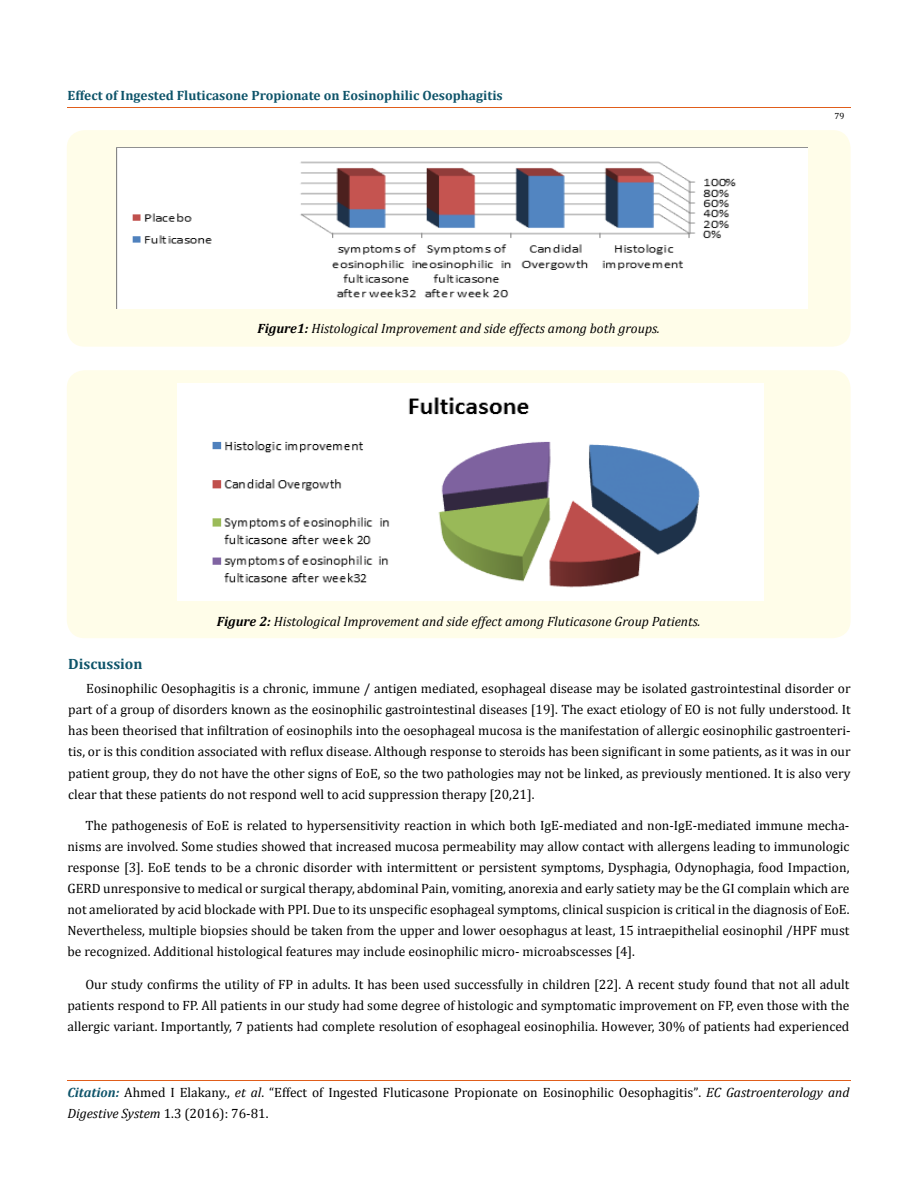
<style>
.page{position:relative;width:917px;height:1190px;background:#fff}
.page>*{position:absolute;margin:0;border:0;box-sizing:border-box;transform-origin:0 0}
.t1{font:700 15px "Cambria";color:#0e546a}
.t2{font:13.5px/21px "Cambria";color:#000;text-align:justify}
.t3{font:italic 13.5px "Cambria";color:#000}
.t4{font:700 13.5px "Cambria";color:#0e546a}
.t5{font:9px "Cambria";color:#000}
.s1{font-weight:700}
.s2{font-weight:700;font-style:italic;color:#0e546a}
.s3{font-style:italic}
.s4{font-size:13.35px}
</style>
<div class="page">
<hr style="left:67px;top:107px;width:783px;height:1px;background:#e05d1a">
<hr style="left:67px;top:1080px;width:783px;height:1px;background:#e05d1a">
<div style="left:67px;top:130px;width:783px;height:217px;background:#fffde9;border-radius:18px"></div>
<img style="left:116px;top:147px;width:691px;height:162px">
<div style="left:67px;top:370px;width:783px;height:268px;background:#fffde9;border-radius:18px"></div>
<img style="left:177px;top:384px;width:586px;height:216px">
<p class="t4" style="left:68px;top:86px;width:437px">Effect of Ingested Fluticasone Propionate on Eosinophilic Oesophagitis</p>
<p class="t3" style="left:257px;top:319px;width:404px"><span class="s1">Figure1:</span> Histological Improvement and side effects among both groups.</p>
<p class="t3" style="left:217px;top:612px;width:485px"><span class="s1">Figure 2:</span> Histological Improvement and side effect among Fluticasone Group Patients.</p>
<p class="t5" style="left:834px;top:111px;width:11px">79</p>
<p class="t1" style="left:68px;top:653px;width:76px">Discussion</p>
<p class="t2" style="left:68px;top:678px;width:783px;text-indent:18px">Eosinophilic Oesophagitis is a chronic, immune / antigen mediated, esophageal disease may be isolated gastrointestinal disorder or part of a group of disorders known as the eosinophilic gastrointestinal diseases [19]. The exact etiology of EO is not fully understood. It has been theorised that infiltration of eosinophils into the oesophageal mucosa is the manifestation of allergic eosinophilic gastroenteri&shy;tis, or is this condition associated with reflux disease. Although response to steroids has been significant in some patients, as it was in our patient group, they do not have the other signs of EoE, so the two pathologies may not be linked, as previously mentioned. It is also very clear that these patients do not respond well to acid suppression therapy [20,21].</p>
<p class="t2" style="left:67px;top:815px;width:783px;text-indent:18px">The pathogenesis of EoE is related to hypersensitivity reaction in which both IgE-mediated and non-IgE-mediated immune mecha&shy;nisms are involved. Some studies showed that increased mucosa permeability may allow contact with allergens leading to immunologic response [3]. EoE tends to be a chronic disorder with intermittent or persistent symptoms, Dysphagia, Odynophagia, food Impaction, GERD unresponsive to medical or surgical therapy, abdominal Pain, vomiting, anorexia and early satiety may be the GI complain which are not ameliorated by acid blockade with PPI. Due to its unspecific esophageal symptoms, clinical suspicion is critical in the diagnosis of EoE.<br>Nevertheless, multiple biopsies should be taken from the upper and lower oesophagus at least, 15 intraepithelial eosinophil /HPF must be recognized. Additional histological features may include eosinophilic micro- microabscesses [4].</p>
<p class="t2" style="left:67px;top:973px;width:783px;text-indent:18px">Our study confirms the utility of FP in adults. It has been used successfully in children [22]. A recent study found that not all adult patients respond to FP. All patients in our study had some degree of histologic and symptomatic improvement on FP, even those with the allergic variant. Importantly, 7 patients had complete resolution of esophageal eosinophilia. However, 30% of patients had experienced</p>
<p class="t2" style="left:67px;top:1082px;width:783px"><span class="s2">Citation:</span> Ahmed I Elakany., <span class="s3">et al</span>. “Effect of Ingested Fluticasone Propionate on Eosinophilic Oesophagitis”<span class="s4">.</span> <span class="s3">EC Gastroenterology and<br>Digestive System</span> <span class="s4">1</span>.3 (2016): 76-81.</p>
</div>
